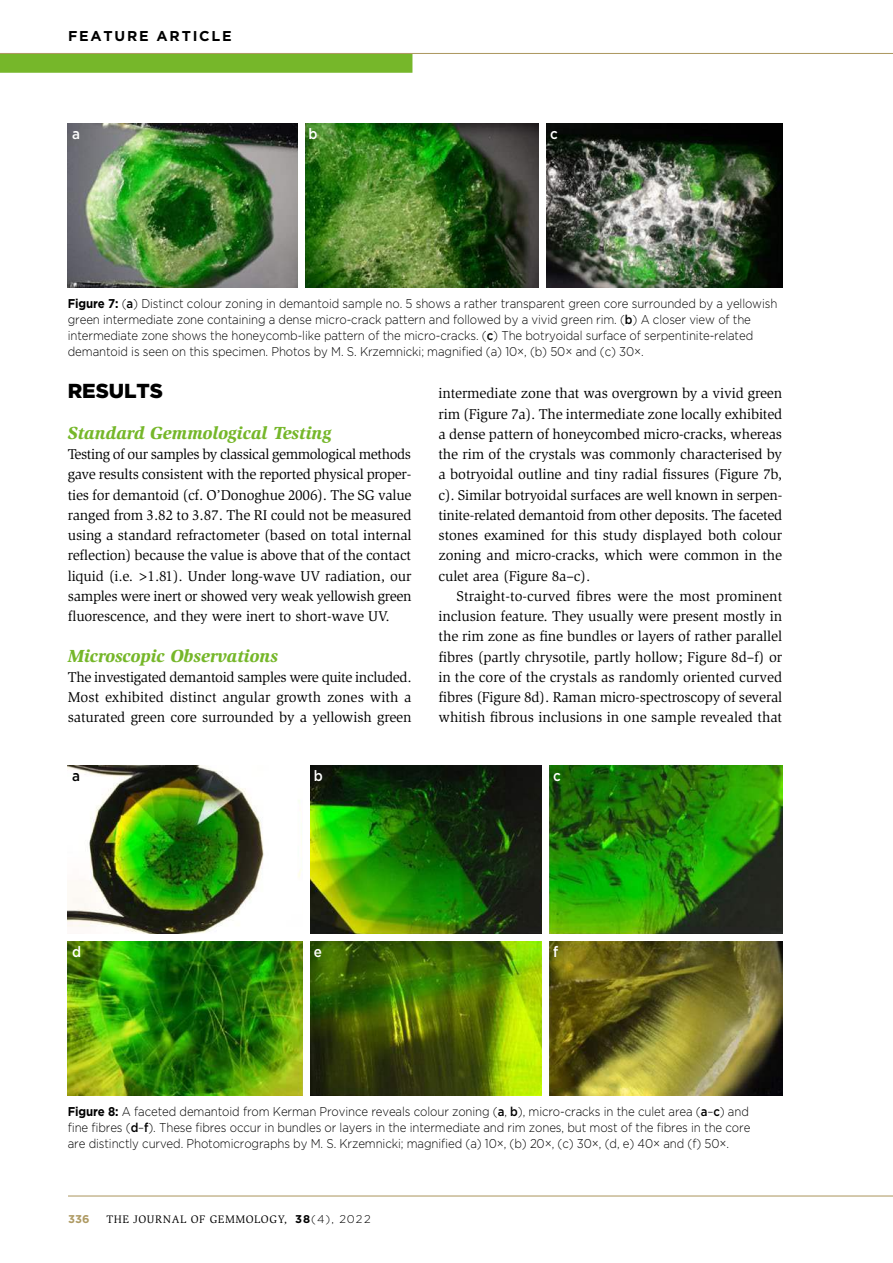
<style>
.page{position:relative;width:893px;height:1263px;background:#fff}
.page>*{position:absolute;margin:0;border:0;box-sizing:border-box;transform-origin:0 0}
.t1{font:900 20.25px "Gotham";letter-spacing:-.005em;color:#000}
.t2{font:italic 900 18px "Slimbach";letter-spacing:-.005em;color:#76b72a}
.t3{font:500 15px "Gotham";color:#fff;scale:.9 1}
.t4{font:500 15px "Gotham";color:#000;scale:.9 1}
.t5{font:14.7px/20.2px "Slimbach";letter-spacing:-.01em;color:#000;text-align:justify}
.t6{font:700 14.25px "Gotham";letter-spacing:.125em;color:#000}
.t7{font:300 12.75px/15.8px "Gotham";letter-spacing:-.01em;color:#000;scale:.9 1}
.t8{font:11.25px "Slimbach";letter-spacing:.05em;color:#000}
.t9{font:700 11.25px "Gotham";color:#ae9a63}
.s1{font-weight:700}
.s2{font-weight:500}
.s3{font-family:"Georgia"}
.s4{font-family:"Gotham";font-weight:700}
.s5{font-family:"Gotham";font-weight:300}
</style>
<div class="page">
<div style="left:0;top:54px;width:412px;height:19px;background:#76b72a"></div>
<hr style="left:0;top:53px;width:893px;height:1px;background:#ae9a63">
<hr style="left:68px;top:1195px;width:825px;height:1px;background:#ae9a63">
<img style="left:68px;top:123px;width:714px;height:164px">
<img style="left:68px;top:765px;width:714px;height:330px">
<div style="left:298px;top:120px;width:6px;height:171px;background:#fff"></div>
<div style="left:303px;top:754px;width:7px;height:346px;background:#fff"></div>
<div style="left:543px;top:754px;width:6px;height:346px;background:#fff"></div>
<div style="left:539px;top:120px;width:7px;height:171px;background:#fff"></div>
<div style="left:51px;top:934px;width:738px;height:7px;background:#fff"></div>
<p class="t6" style="left:68px;top:29px;width:165px">FEATURE ARTICLE</p>
<p class="t3" style="left:72px;top:127px;width:10px">a</p>
<p class="t3" style="left:308px;top:127px;width:12px">b</p>
<p class="t3" style="left:550px;top:127px;width:10px">c</p>
<p class="t7" style="left:68px;top:297px;width:790px"><span class="s1">Figure 7:</span> (<span class="s2">a</span>) Distinct colour zoning in demantoid sample no. 5 shows a rather transparent green core surrounded by a yellowish green intermediate zone containing a dense micro-crack pattern and followed by a vivid green rim. (<span class="s2">b</span>) A closer view of the intermediate zone shows the honeycomb-like pattern of the micro-cracks. (<span class="s2">c</span>) The botryoidal surface of serpentinite-related demantoid is seen on this specimen. Photos by M. S. Krzemnicki; magnified (a) 10×, (b) 50× and (c) 30×.</p>
<h1 class="t1" style="left:68px;top:382px;width:97px">RESULTS</h1>
<p class="t2" style="left:68px;top:426px;width:265px">Standard Gemmological Testing</p>
<p class="t5" style="left:68px;top:445px;width:345px">Testing of our samples by classical gemmological methods gave results consistent with the reported physical proper&shy;ties for demantoid (cf. O’Donoghue 2006). The SG value ranged from 3.82 to 3.87. The RI could not be measured using a standard refractometer (based on total internal reflection) because the value is above that of the contact liquid (i.e. <span class="s3">&gt;</span>1.81). Under long-wave UV radiation, our samples were inert or showed very weak yellowish green fluorescence, and they were inert to short-wave UV.</p>
<p class="t2" style="left:68px;top:649px;width:212px">Microscopic Observations</p>
<p class="t5" style="left:68px;top:668px;width:345px">The investigated demantoid samples were quite included.<br>Most exhibited distinct angular growth zones with a saturated green core surrounded by a yellowish green</p>
<p class="t5" style="left:438px;top:384px;width:345px">intermediate zone that was overgrown by a vivid green rim (Figure 7a). The intermediate zone locally exhibited a dense pattern of honeycombed micro-cracks, whereas the rim of the crystals was commonly characterised by a botryoidal outline and tiny radial fissures (Figure 7b, c). Similar botryoidal surfaces are well known in serpen&shy;tinite-related demantoid from other deposits. The faceted stones examined for this study displayed both colour zoning and micro-cracks, which were common in the culet area (Figure 8a–c).</p>
<p class="t5" style="left:438px;top:587px;width:345px;text-indent:18px">Straight-to-curved fibres were the most prominent inclusion feature. They usually were present mostly in the rim zone as fine bundles or layers of rather parallel fibres (partly chrysotile, partly hollow; Figure 8d–f) or in the core of the crystals as randomly oriented curved fibres (Figure 8d). Raman micro-spectroscopy of several whitish fibrous inclusions in one sample revealed that</p>
<p class="t4" style="left:72px;top:769px;width:10px">a</p>
<p class="t3" style="left:314px;top:769px;width:12px">b</p>
<p class="t3" style="left:553px;top:769px;width:10px">c</p>
<p class="t3" style="left:72px;top:945px;width:12px">d</p>
<p class="t3" style="left:314px;top:945px;width:11px">e</p>
<p class="t3" style="left:553px;top:945px;width:7px">f</p>
<p class="t7" style="left:68px;top:1104px;width:760px;text-align:justify"><span class="s1">Figure 8:</span> A faceted demantoid from Kerman Province reveals colour zoning (<span class="s2">a</span>, <span class="s2">b</span>), micro-cracks in the culet area (<span class="s2">a</span>–<span class="s2">c</span>) and fine fibres (<span class="s2">d</span>–<span class="s2">f</span>). These fibres occur in bundles or layers in the intermediate and rim zones, but most of the fibres in the core are distinctly curved. Photomicrographs by M. S. Krzemnicki; magnified (a) 10×, (b) 20×, (c) 30×, (d, e) 40× and (f) 50×.</p>
<p class="t9" style="left:68px;top:1214px;width:23px">336</p>
<p class="t8" style="left:106px;top:1215px;width:266px">THE JOURNAL OF GEMMOLOGY, <span class="s4">38</span><span class="s5">(4), 2022</span></p>
</div>
